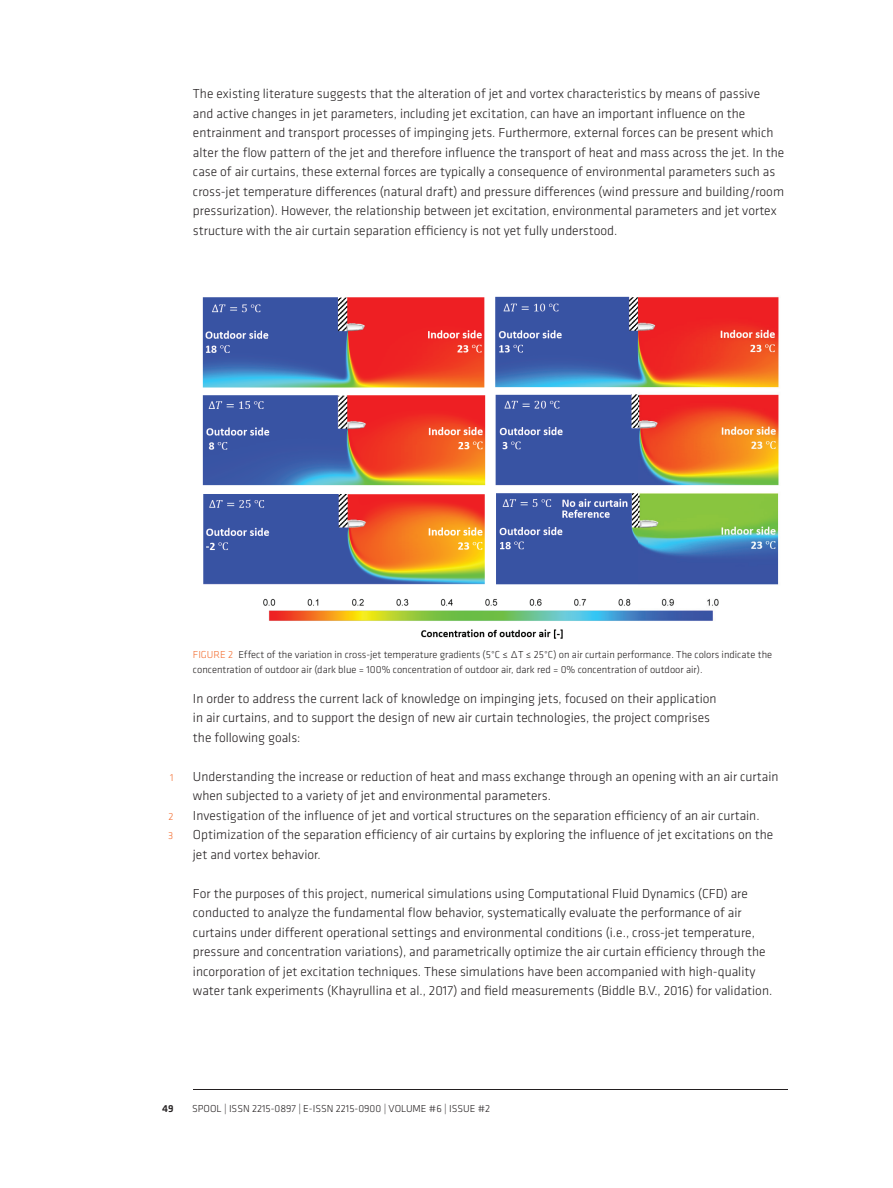
<style>
.page{position:relative;width:893px;height:1188px;background:#fff}
.page>*{position:absolute;margin:0;border:0;box-sizing:border-box;transform-origin:0 0}
.t1{font:300 13.5px/19.5px "Klavika";color:#231f20}
.t2{font:300 10.5px/14.7px "Klavika";color:#231f20}
.t3{font:300 10.5px "Klavika";color:#f36e31}
.t4{font:500 10.5px "Klavika";color:#231f20}
.s1{color:#f36e31}
</style>
<div class="page">
<hr style="left:193px;top:1090px;width:595px;height:1px;background:#231f20">
<img style="left:202px;top:296px;width:577px;height:343px">
<p class="t1" style="left:193px;top:84px;width:593px">The existing literature suggests that the alteration of jet and vortex characteristics by means of passive<br>and active changes in jet parameters, including jet excitation, can have an important influence on the entrainment and transport processes of impinging jets. Furthermore, external forces can be present which alter the flow pattern of the jet and therefore influence the transport of heat and mass across the jet. In the case of air curtains, these external forces are typically a consequence of environmental parameters such as cross-jet temperature differences (natural draft) and pressure differences (wind pressure and building/room pressurization). However, the relationship between jet excitation, environmental parameters and jet vortex structure with the air curtain separation efficiency is not yet fully understood.</p>
<p class="t2" style="left:193px;top:647px;width:581px"><span class="s1">FIGURE 2</span> Effect of the variation in cross-jet temperature gradients (5°C ≤ ∆T ≤ 25°C) on air curtain performance. The colors indicate the concentration of outdoor air (dark blue = 100% concentration of outdoor air, dark red = 0% concentration of outdoor air).</p>
<p class="t1" style="left:193px;top:689px;width:525px">In order to address the current lack of knowledge on impinging jets, focused on their application in air curtains, and to support the design of new air curtain technologies, the project comprises the following goals:</p>
<p class="t3" style="left:170px;top:772px;width:5px">1</p>
<p class="t1" style="left:193px;top:767px;width:587px">Understanding the increase or reduction of heat and mass exchange through an opening with an air curtain when subjected to a variety of jet and environmental parameters.</p>
<p class="t3" style="left:168px;top:811px;width:7px">2</p>
<p class="t1" style="left:193px;top:806px;width:568px">Investigation of the influence of jet and vortical structures on the separation efficiency of an air curtain.</p>
<p class="t3" style="left:168px;top:830px;width:7px">3</p>
<p class="t1" style="left:193px;top:825px;width:582px">Optimization of the separation efficiency of air curtains by exploring the influence of jet excitations on the jet and vortex behavior.</p>
<p class="t1" style="left:193px;top:884px;width:581px">For the purposes of this project, numerical simulations using Computational Fluid Dynamics (CFD) are conducted to analyze the fundamental flow behavior, systematically evaluate the performance of air curtains under different operational settings and environmental conditions (i.e., cross-jet temperature, pressure and concentration variations), and parametrically optimize the air curtain efficiency through the incorporation of jet excitation techniques. These simulations have been accompanied with high-quality water tank experiments (Khayrullina et al., 2017) and field measurements (Biddle B.V., 2016) for validation.</p>
<p class="t4" style="left:162px;top:1103px;width:13px">49</p>
<p class="t2" style="left:192px;top:1102px;width:300px">SPOOL | ISSN 2215-0897 | E-ISSN 2215-0900 | VOLUME #6 | ISSUE #2</p>
</div>
